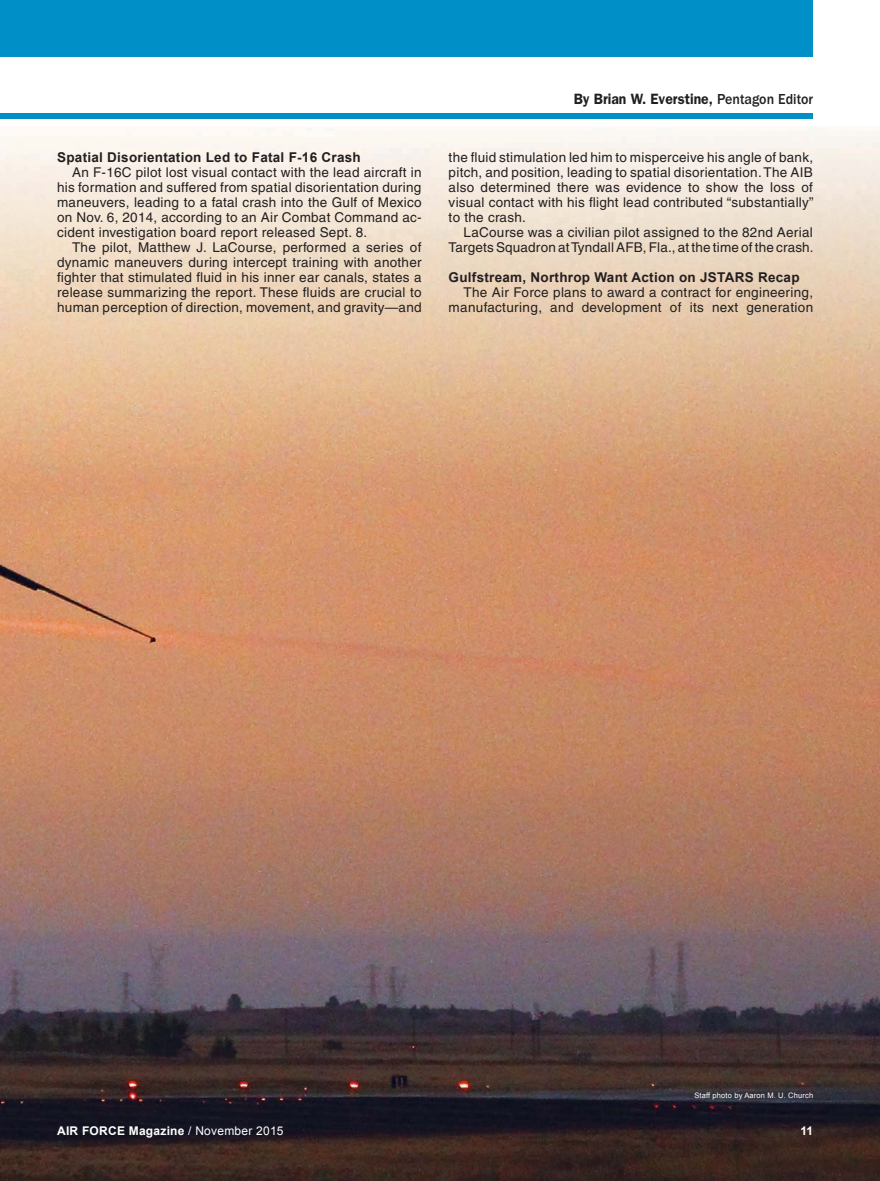
<style>
.page{position:relative;width:880px;height:1181px;background:#fff}
.page>*{position:absolute;margin:0;border:0;box-sizing:border-box;transform-origin:0 0}
.t1{font:600 15px "Franklin Gothic";color:#231f20;scale:.93 1}
.t2{font:13.5px/15px "Helvetica";letter-spacing:.02em;color:#231f20;text-align:justify}
.t3{font:700 13.5px "Arial";letter-spacing:.02em;color:#231f20}
.t4{font:700 12px "Arial";letter-spacing:.02em;color:#fff}
.t5{font:7.5px "Arial";letter-spacing:.02em;color:#fff}
.s1{font-weight:500}
.s2{font-weight:400}
</style>
<div class="page">
<img style="left:0;top:128px;width:880px;height:1053px">
<div style="left:0;top:0;width:813px;height:57px;background:#0090c7"></div>
<div style="left:0;top:113px;width:813px;height:6px;background:#0090c7"></div>
<svg style="left:0;top:1177px;width:4px;height:4px"></svg>
<p class="t3" style="left:57px;top:150px;width:305px">Spatial Disorientation Led to Fatal F-16 Crash</p>
<p class="t2" style="left:57px;top:165px;width:366px;text-indent:15px">An F-16C pilot lost visual contact with the lead aircraft in his formation and suffered from spatial disorientation during maneuvers, leading to a fatal crash into the Gulf of Mexico on Nov. 6, 2014, according to an Air Combat Command ac&shy;cident investigation board report released Sept. 8.</p>
<p class="t2" style="left:57px;top:240px;width:366px;text-indent:15px">The pilot, Matthew J. LaCourse, performed a series of dynamic maneuvers during intercept training with another fighter that stimulated fluid in his inner ear canals, states a release summarizing the report. These fluids are crucial to human perception of direction, movement, and gravity—and</p>
<p class="t1" style="left:574px;top:90px;width:259px">By Brian W. Everstine, <span class="s1">Pentagon Editor</span></p>
<p class="t2" style="left:449px;top:150px;width:367px">the fluid stimulation led him to misperceive his angle of bank, pitch, and position, leading to spatial disorientation. The AIB also determined there was evidence to show the loss of visual contact with his flight lead contributed “substantially” to the crash.</p>
<p class="t2" style="left:449px;top:225px;width:367px;text-align:right">LaCourse was a civilian pilot assigned to the 82nd Aerial<br>Targets Squadron at Tyndall AFB, Fla., at the time of the crash.</p>
<p class="t3" style="left:449px;top:270px;width:352px">Gulfstream, Northrop Want Action on JSTARS Recap</p>
<p class="t2" style="left:449px;top:285px;width:366px;text-align:right">The Air Force plans to award a contract for engineering, manufacturing, and development of its next generation</p>
<p class="t5" style="left:694px;top:1091px;width:120px">Staff photo by Aaron M. U. Church</p>
<p class="t4" style="left:57px;top:1124px;width:228px">AIR FORCE Magazine <span class="s2">/ November 2015</span></p>
<p class="t4" style="left:800px;top:1124px;width:14px">11</p>
</div>
